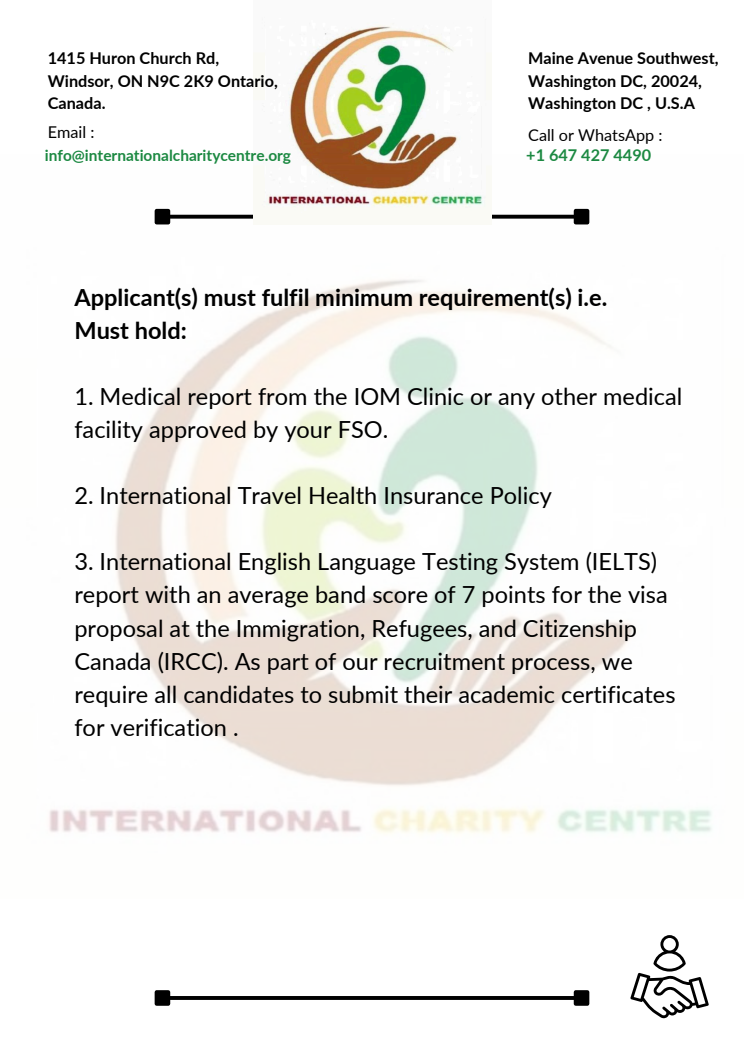
<style>
.page{position:relative;width:744px;height:1053px;background:#fff}
.page>*{position:absolute;margin:0;border:0;box-sizing:border-box;transform-origin:0 0}
.t1{font:23.56px/33px "Lato";color:#000}
.t2{font:700 23.56px/33px "Lato";color:#000}
.t3{font:700 16.24px/22.5px "Lato";color:#000}
.t4{font:16.24px "Lato";color:#000}
.t5{font:700 16.24px "Lato";color:#1c8942}
.t6{font:700 15.44px "Lato";color:#1c8942}
</style>
<div class="page">
<img style="left:49px;top:208px;width:663px;height:625px">
<svg style="left:170px;top:995px;width:404px;height:4px;fill:#020202"></svg>
<div style="left:157px;top:992px;width:11px;height:11px;background:#000"></div>
<div style="left:155px;top:990px;width:15px;height:15px;border:4px solid #000"></div>
<div style="left:576px;top:992px;width:11px;height:11px;background:#000"></div>
<div style="left:574px;top:990px;width:15px;height:15px;border:4px solid #000"></div>
<svg style="left:630px;top:935px;width:79px;height:83px"></svg>
<svg style="left:170px;top:215px;width:404px;height:4px"></svg>
<div style="left:157px;top:211px;width:11px;height:11px;background:#000"></div>
<div style="left:155px;top:209px;width:15px;height:15px;border:4px solid #000"></div>
<div style="left:576px;top:211px;width:11px;height:11px;background:#000"></div>
<div style="left:574px;top:209px;width:15px;height:15px;border:4px solid #000"></div>
<img style="left:254px;top:25px;width:237px;height:200px">
<p class="t3" style="left:48px;top:47px;width:232px">1415 Huron Church Rd,<br>Windsor, ON N9C 2K9 Ontario,<br>Canada.</p>
<h3 class="t3" style="left:528px;top:47px;width:192px">Maine Avenue Southwest,<br>Washington DC, 20024,<br>Washington DC , U.S.A</h3>
<p class="t6" style="left:45px;top:145px;width:248px">info@internationalcharitycentre.org</p>
<h3 class="t5" style="left:526px;top:145px;width:126px">+1 647 427 4490</h3>
<p class="t4" style="left:48px;top:122px;width:48px">Email :</p>
<h1 class="t4" style="left:528px;top:125px;width:136px">Call or WhatsApp :</h1>
<p class="t2" style="left:74px;top:281px;width:534px">Applicant(s) must fulfil minimum requirement(s) i.e.<br>Must hold:</p>
<h3 class="t1" style="left:74px;top:380px;width:610px">1. Medical report from the IOM Clinic or any other medical facility approved by your FSO.</h3>
<h3 class="t1" style="left:74px;top:479px;width:479px">2. International Travel Health Insurance Policy</h3>
<p class="t1" style="left:74px;top:545px;width:603px">3. International English Language Testing System (IELTS) report with an average band score of 7 points for the visa proposal at the Immigration, Refugees, and Citizenship Canada (IRCC). As part of our recruitment process, we require all candidates to submit their academic certificates for verification .</p>
</div>
